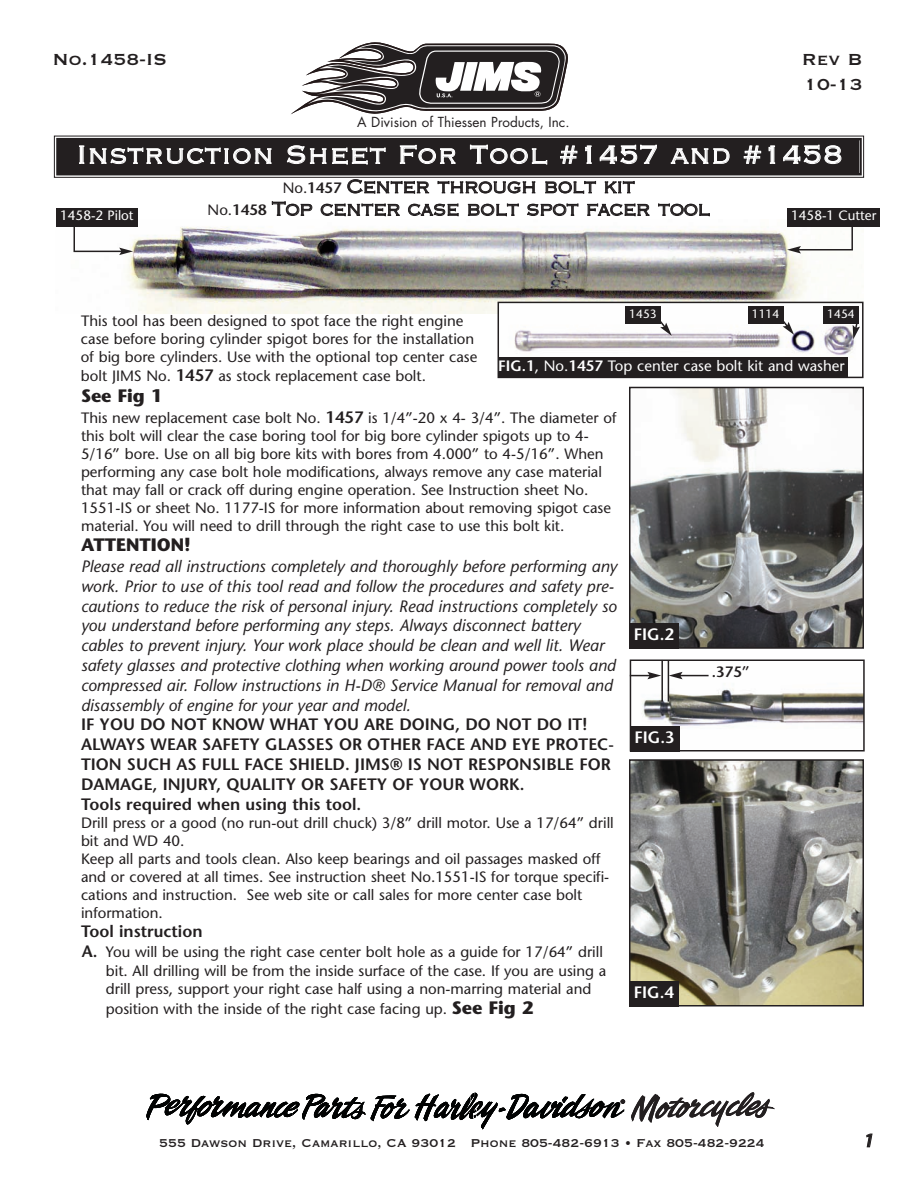
<style>
.page{position:relative;width:918px;height:1188px;background:#fff}
.page>*{position:absolute;margin:0;border:0;box-sizing:border-box;transform-origin:0 0}
.t1{font:33px "Copperplate Thirty Two BC";letter-spacing:.005em;color:#fff}
.t2{font:21px/25.2px "Copperplate Thirty One BC";color:#231f20}
.t3{font:18px/22.5px "Copperplate Thirty Two AB";color:#231f20;text-align:center}
.t4{font:700 18px "Stone Sans";color:#231f20}
.t5{font:italic 600 18px "Stone Sans";color:#231f20}
.t6{font:italic 16.5px/19.8px "Stone Sans";color:#231f20}
.t7{font:600 16.5px/19.8px "Stone Sans";color:#231f20}
.t8{font:600 16.5px "Stone Sans";color:#fff}
.t9{font:15px/18.1px "Stone Sans";color:#231f20}
.t10{font:15px "Copperplate Thirty One BC";color:#231f20}
.t11{font:15px "Stone Sans";color:#fff}
.t12{font:600 15px "Stone Sans";color:#231f20}
.t13{font:13.5px "Futura";color:#231f20}
.t14{font:13.5px "Stone Sans";color:#fff}
.t15{font:12px "Stone Sans";color:#fff}
.s1{font-family:"Stone Sans";font-size:15px}
.s2{font-family:"Stone Sans";font-weight:600;font-size:15px}
.s3{font-weight:600;font-size:16.5px}
.s4{font-weight:700;font-size:18px}
.s5{font-weight:600}
</style>
<div class="page">
<div style="left:58px;top:140px;width:802px;height:33px;background:#231f20"></div>
<div style="left:54px;top:136px;width:810px;height:42px;border:1px solid #231f20"></div>
<div style="left:56px;top:138px;width:806px;height:37px;border:2px solid #231f20"></div>
<svg style="left:291px;top:42px;width:277px;height:72px"></svg>
<svg style="left:631px;top:1092px;width:144px;height:35px"></svg>
<svg style="left:146px;top:1093px;width:479px;height:36px"></svg>
<img style="left:126px;top:226px;width:738px;height:87px">
<img style="left:501px;top:305px;width:360px;height:53px">
<div style="left:498px;top:302px;width:366px;height:76px;border:2px solid #231f20"></div>
<div style="left:498px;top:358px;width:350px;height:19px;background:#231f20"></div>
<img style="left:642px;top:663px;width:220px;height:63px">
<div style="left:630px;top:660px;width:235px;height:92px;border:2px solid #231f20"></div>
<hr style="left:661px;top:660px;width:2px;height:42px;background:#231f20">
<hr style="left:668px;top:660px;width:1px;height:42px;background:#231f20">
<svg style="left:669px;top:672px;width:40px;height:7px"></svg>
<svg style="left:630px;top:672px;width:31px;height:7px"></svg>
<div style="left:630px;top:726px;width:50px;height:25px;background:#231f20"></div>
<img style="left:632px;top:762px;width:229px;height:241px">
<div style="left:629px;top:759px;width:235px;height:247px;border:2px solid #231f20"></div>
<div style="left:629px;top:981px;width:50px;height:25px;background:#231f20"></div>
<img style="left:632px;top:390px;width:229px;height:256px">
<div style="left:629px;top:387px;width:235px;height:262px;border:2px solid #231f20"></div>
<div style="left:629px;top:623px;width:50px;height:26px;background:#231f20"></div>
<div style="left:56px;top:208px;width:82px;height:19px;background:#231f20"></div>
<div style="left:787px;top:208px;width:93px;height:19px;background:#231f20"></div>
<svg style="left:73px;top:227px;width:60px;height:28px"></svg>
<svg style="left:787px;top:227px;width:67px;height:27px"></svg>
<div style="left:625px;top:306px;width:36px;height:17px;background:#231f20"></div>
<div style="left:823px;top:306px;width:36px;height:17px;background:#231f20"></div>
<svg style="left:778px;top:315px;width:16px;height:20px"></svg>
<div style="left:748px;top:306px;width:36px;height:17px;background:#231f20"></div>
<svg style="left:656px;top:316px;width:16px;height:20px"></svg>
<svg style="left:853px;top:320px;width:7px;height:19px"></svg>
<h2 class="t2" style="left:52px;top:45px;width:116px">No.1458-IS</h2>
<p class="t13" style="left:357px;top:116px;width:214px">A Division of Thiessen Products, Inc.</p>
<h2 class="t2" style="left:802px;top:45px;width:62px">Rev B<br>10-13</h2>
<h1 class="t1" style="left:76px;top:133px;width:768px">Instruction Sheet For Tool #1457 and #1458</h1>
<p class="t3" style="left:208px;top:177px;width:504px"><span class="s1">No.</span><span class="s2">1457</span> Center through bolt kit<br><span class="s1">No.</span><span class="s2">1458</span> Top center case bolt spot facer tool</p>
<p class="t14" style="left:60px;top:210px;width:75px">1458-2 Pilot</p>
<p class="t14" style="left:791px;top:210px;width:87px">1458-1 Cutter</p>
<p class="t15" style="left:629px;top:309px;width:29px">1453</p>
<p class="t15" style="left:752px;top:309px;width:29px">1114</p>
<p class="t15" style="left:827px;top:309px;width:29px">1454</p>
<p class="t9" style="left:81px;top:313px;width:398px">This tool has been designed to spot face the right engine case before boring cylinder spigot bores for the installation of big bore cylinders. Use with the optional top center case bolt JIMS No. <span class="s3">1457</span> as stock replacement case bolt.</p>
<p class="t4" style="left:81px;top:389px;width:83px">See Fig 1</p>
<p class="t9" style="left:81px;top:410px;width:537px">This new replacement case bolt No. <span class="s3">1457</span> is 1/4”-20 x 4- 3/4”. The diameter of this bolt will clear the case boring tool for big bore cylinder spigots up to 4- 5/16” bore. Use on all big bore kits with bores from 4.000” to 4-5/16”. When performing any case bolt hole modifications, always remove any case material that may fall or crack off during engine operation. See Instruction sheet No.<br>1551-IS or sheet No. 1177-IS for more information about removing spigot case material. You will need to drill through the right case to use this bolt kit.</p>
<p class="t4" style="left:81px;top:538px;width:111px">ATTENTION!</p>
<p class="t6" style="left:81px;top:558px;width:538px">Please read all instructions completely and thoroughly before performing any work. Prior to use of this tool read and follow the procedures and safety pre&shy;cautions to reduce the risk of personal injury. Read instructions completely so you understand before performing any steps. Always disconnect battery cables to prevent injury. Your work place should be clean and well lit. Wear safety glasses and protective clothing when working around power tools and compressed air. Follow instructions in H-D® Service Manual for removal and disassembly of engine for your year and model.</p>
<p class="t7" style="left:81px;top:716px;width:534px">IF YOU DO NOT KNOW WHAT YOU ARE DOING, DO NOT DO IT!<br>ALWAYS WEAR SAFETY GLASSES OR OTHER FACE AND EYE PROTEC-TION SUCH AS FULL FACE SHIELD. JIMS® IS NOT RESPONSIBLE FOR DAMAGE, INJURY, QUALITY OR SAFETY OF YOUR WORK.<br>Tools required when using this tool.</p>
<p class="t9" style="left:81px;top:816px;width:534px">Drill press or a good (no run-out drill chuck) 3/8” drill motor. Use a 17/64” drill bit and WD 40.<br>Keep all parts and tools clean. Also keep bearings and oil passages masked off and or covered at all times. See instruction sheet No.1551-IS for torque specifi&shy;cations and instruction. See web site or call sales for more center case bolt information.</p>
<p class="t7" style="left:81px;top:923px;width:123px">Tool instruction</p>
<p class="t9" style="left:106px;top:944px;width:502px;text-indent:-24px"><span class="s3">A.</span> You will be using the right case center bolt hole as a guide for 17/64” drill bit. All drilling will be from the inside surface of the case. If you are using a drill press, support your right case half using a non-marring material and</p>
<p class="t9" style="left:106px;top:1001px;width:429px">position with the inside of the right case facing up. <span class="s4">See Fig 2</span></p>
<p class="t11" style="left:498px;top:360px;width:348px"><span class="s5">FIG.1</span>, No.<span class="s5">1457</span> Top center case bolt kit and washer</p>
<p class="t8" style="left:634px;top:628px;width:42px">FIG.2</p>
<p class="t12" style="left:712px;top:666px;width:39px">.375”</p>
<p class="t8" style="left:634px;top:731px;width:42px">FIG.3</p>
<p class="t8" style="left:634px;top:986px;width:42px">FIG.4</p>
<p class="t10" style="left:159px;top:1133px;width:607px">555 Dawson Drive, Camarillo, CA 93012 Phone 805-482-6913 • Fax 805-482-9224</p>
<p class="t5" style="left:863px;top:1134px;width:12px">1</p>
</div>
